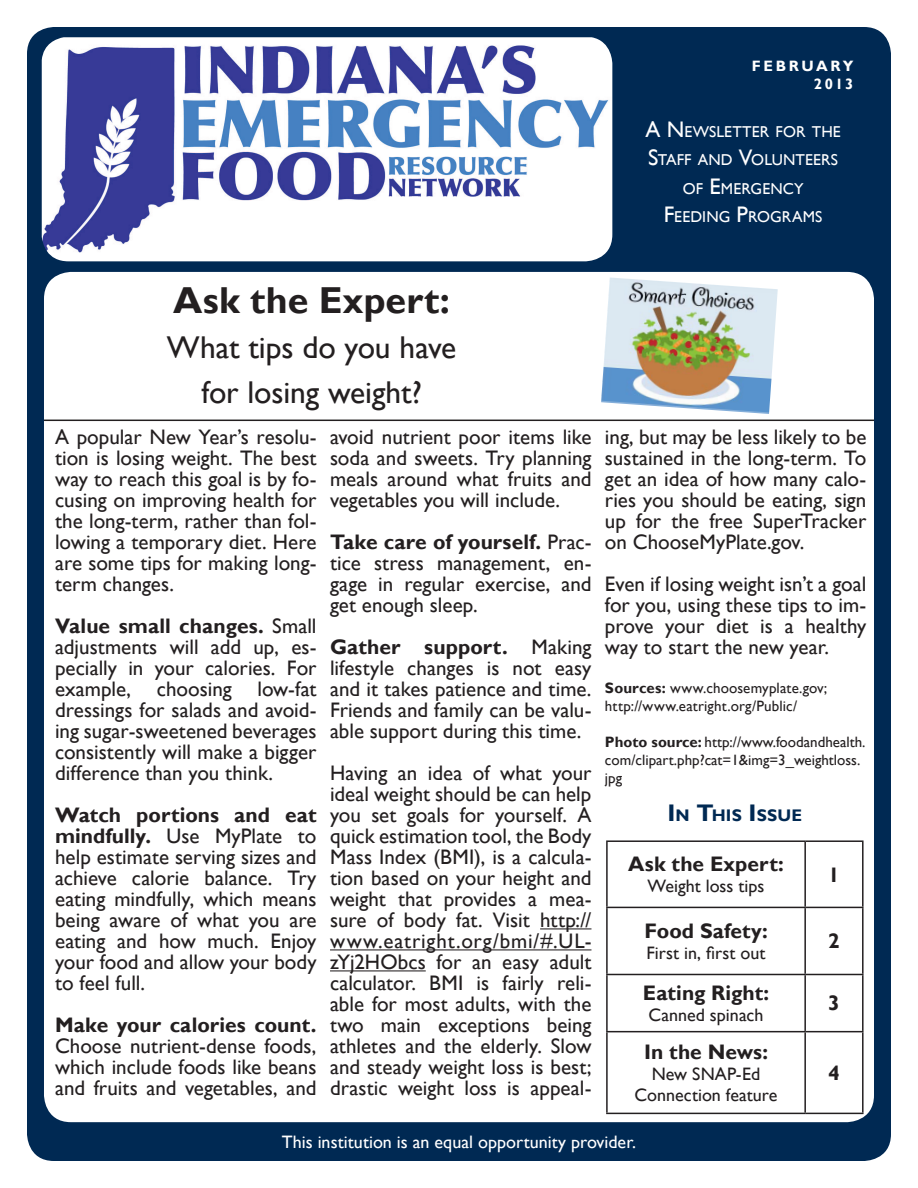
<style>
.page{position:relative;width:918px;height:1188px;background:#fff}
.page>*{position:absolute;margin:0;border:0;box-sizing:border-box;transform-origin:0 0}
.t1{font:700 37.5px "Gill Sans";letter-spacing:.005em;color:#231f20}
.t2{font:31.5px/45px "Gill Sans";letter-spacing:-.005em;color:#231f20;text-align:center}
.t3{font:21px/21px "Gill Sans";color:#231f20;text-align:justify}
.t4{font:700 21px "Gill Sans";letter-spacing:.005em;color:#231f20}
.t5{font:18px/21px "Gill Sans";color:#231f20;text-align:center}
.t6{font:18px "Gill Sans";color:#fff}
.t7{font:700 16.8px "Gill Sans";letter-spacing:.01em;color:#002953}
.t8{font:15.75px/28.5px "Gill Sans";letter-spacing:.01em;color:#fff;text-align:center}
.t9{font:15px/18px "Gill Sans";color:#231f20}
.t10{font:700 15px/18px "Gill Sans";letter-spacing:.175em;color:#fff;text-align:right}
.s1{font-size:22.5px}
.s2{font-weight:700}
.s3{font-size:24px}
</style>
<div class="page">
<div style="left:27px;top:27px;width:864px;height:1134px;background:#002953;border-radius:27px"></div>
<div style="left:44px;top:272px;width:830px;height:850px;background:#fff;border-radius:27px"></div>
<hr style="left:540px;top:928px;width:51px;height:1px;background:#231f20">
<hr style="left:330px;top:949px;width:261px;height:1px;background:#231f20">
<hr style="left:330px;top:970px;width:96px;height:1px;background:#231f20">
<hr style="left:606px;top:840px;width:199px;height:2px;background:#231f20">
<hr style="left:606px;top:842px;width:2px;height:65px;background:#231f20">
<hr style="left:805px;top:840px;width:59px;height:2px;background:#231f20">
<hr style="left:804px;top:842px;width:2px;height:65px;background:#231f20">
<hr style="left:862px;top:842px;width:2px;height:65px;background:#231f20">
<hr style="left:606px;top:907px;width:199px;height:1px;background:#231f20">
<hr style="left:606px;top:908px;width:2px;height:66px;background:#231f20">
<hr style="left:805px;top:907px;width:59px;height:1px;background:#231f20">
<hr style="left:804px;top:908px;width:2px;height:66px;background:#231f20">
<hr style="left:862px;top:908px;width:2px;height:66px;background:#231f20">
<hr style="left:606px;top:974px;width:199px;height:1px;background:#231f20">
<hr style="left:606px;top:975px;width:2px;height:56px;background:#231f20">
<hr style="left:805px;top:974px;width:59px;height:1px;background:#231f20">
<hr style="left:804px;top:975px;width:2px;height:56px;background:#231f20">
<hr style="left:862px;top:975px;width:2px;height:56px;background:#231f20">
<hr style="left:606px;top:1031px;width:199px;height:1px;background:#231f20">
<hr style="left:606px;top:1032px;width:2px;height:81px;background:#231f20">
<hr style="left:805px;top:1031px;width:59px;height:1px;background:#231f20">
<hr style="left:804px;top:1032px;width:2px;height:81px;background:#231f20">
<hr style="left:862px;top:1032px;width:2px;height:81px;background:#231f20">
<hr style="left:606px;top:1113px;width:199px;height:1px;background:#231f20">
<hr style="left:805px;top:1113px;width:59px;height:1px;background:#231f20">
<hr style="left:44px;top:420px;width:830px;height:1px;background:#231f20">
<img style="left:42px;top:37px;width:570px;height:224px">
<img style="left:601px;top:277px;width:177px;height:137px">
<p class="t10" style="left:752px;top:57px;width:103px">FEBRUARY<br>2013</p>
<p class="t8" style="left:645px;top:117px;width:197px"><span class="s1">A N</span>EWSLETTER FOR THE<br><span class="s1">S</span>TAFF AN D <span class="s1">V</span>OLUNTEERS<br>OF <span class="s1">E</span>MERGENCY<br><span class="s1">-F</span>EEDING <span class="s1">P</span>ROGRAMS</p>
<p class="t1" style="left:173px;top:278px;width:278px">Ask the Expert:</p>
<p class="t2" style="left:167px;top:326px;width:291px">What tips do you have for losing weight?</p>
<p class="t3" style="left:55px;top:427px;width:263px">A popular New Year’s resolu&shy;tion is losing weight. The best way to reach this goal is by fo&shy;cusing on improving health for the long-term, rather than fol&shy;lowing a temporary diet. Here are some tips for making long&shy;term changes.</p>
<p class="t3" style="left:55px;top:616px;width:263px"><span class="s2">Value small changes.</span> Small adjustments will add up, es&shy;pecially in your calories. For example, choosing low-fat dressings for salads and avoid&shy;ing sugar-sweetened beverages consistently will make a bigger difference than you think.</p>
<p class="t3" style="left:55px;top:805px;width:263px"><span class="s2">Watch portions and eat mindfully.</span> Use MyPlate to help estimate serving sizes and achieve calorie balance. Try eating mindfully, which means being aware of what you are eating and how much. Enjoy your food and allow your body to feel full.</p>
<p class="t3" style="left:55px;top:1015px;width:263px"><span class="s2">Make your calories count.<br></span>Choose nutrient-dense foods, which include foods like beans and fruits and vegetables, and</p>
<p class="t3" style="left:330px;top:427px;width:263px">avoid nutrient poor items like soda and sweets. Try planning meals around what fruits and vegetables you will include.</p>
<p class="t3" style="left:330px;top:532px;width:263px"><span class="s2">Take care of yourself.</span> Prac&shy;tice stress management, en&shy;gage in regular exercise, and get enough sleep.</p>
<p class="t3" style="left:330px;top:637px;width:263px"><span class="s2">Gather support.</span> Making lifestyle changes is not easy and it takes patience and time.<br>Friends and family can be valu&shy;able support during this time.</p>
<p class="t3" style="left:330px;top:763px;width:263px">Having an idea of what your ideal weight should be can help you set goals for yourself. A quick estimation tool, the Body Mass Index (BMI), is a calcula&shy;tion based on your height and weight that provides a mea&shy;sure of body fat. Visit http:// www.eatright.org/bmi/#.UL&shy;zYj2HObcs for an easy adult calculator. BMI is fairly reli&shy;able for most adults, with the two main exceptions being athletes and the elderly. Slow and steady weight loss is best; drastic weight loss is appeal-</p>
<p class="t3" style="left:605px;top:427px;width:263px">ing, but may be less likely to be sustained in the long-term. To get an idea of how many calo&shy;ries you should be eating, sign up for the free SuperTracker on ChooseMyPlate.gov.</p>
<p class="t3" style="left:605px;top:574px;width:263px">Even if losing weight isn’t a goal for you, using these tips to im&shy;prove your diet is a healthy way to start the new year.</p>
<p class="t9" style="left:605px;top:680px;width:224px"><span class="s2">Sources:</span> www.choosemyplate.gov; http://www.eatright.org/Public/</p>
<p class="t9" style="left:605px;top:734px;width:262px"><span class="s2">Photo source:</span> http://www.foodandhealth. com/clipart.php?cat=1&amp;img=3_weightloss. jpg</p>
<p class="t7" style="left:667px;top:805px;width:136px"><span class="s3">I</span>N <span class="s3">T</span>HIS <span class="s3">I</span>SSUE</p>
<p class="t4" style="left:628px;top:851px;width:157px">Ask the Expert:</p>
<p class="t5" style="left:648px;top:876px;width:118px">Weight loss tips</p>
<p class="t4" style="left:644px;top:918px;width:125px">Food Safety:</p>
<p class="t5" style="left:647px;top:942px;width:121px">First in, first out</p>
<p class="t4" style="left:643px;top:980px;width:128px">Eating Right:</p>
<p class="t5" style="left:649px;top:1005px;width:116px">Canned spinach</p>
<p class="t4" style="left:828px;top:862px;width:13px">1</p>
<p class="t4" style="left:828px;top:928px;width:13px">2</p>
<p class="t4" style="left:828px;top:991px;width:13px">3</p>
<p class="t4" style="left:644px;top:1039px;width:126px">In the News:</p>
<p class="t5" style="left:635px;top:1064px;width:144px">New SNAP-Ed<br>Connection feature</p>
<p class="t4" style="left:828px;top:1060px;width:13px">4</p>
<p class="t6" style="left:282px;top:1132px;width:356px">This institution is an equal opportunity provider.</p>
</div>
